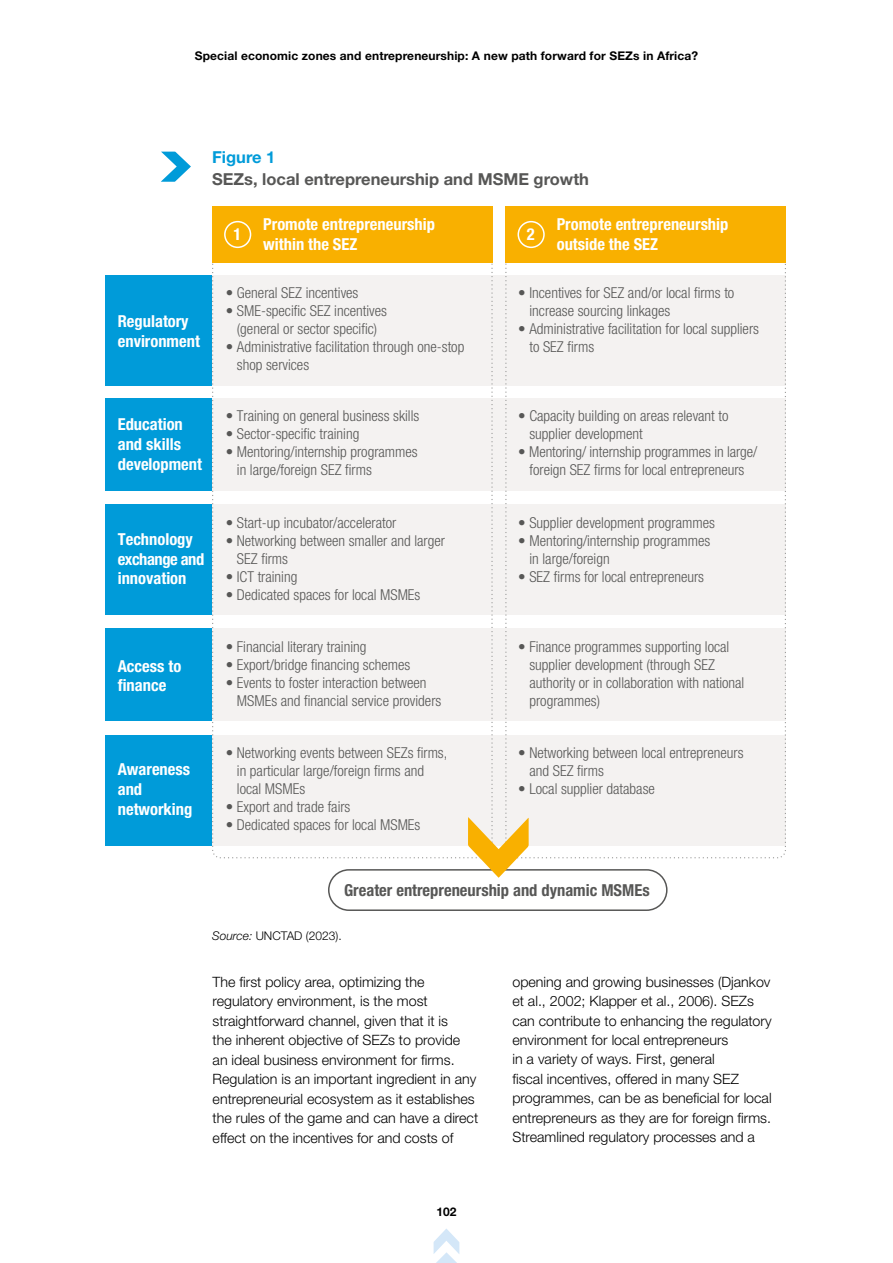
<style>
.page{position:relative;width:893px;height:1263px;background:#fff}
.page>*{position:absolute;margin:0;border:0;box-sizing:border-box;transform-origin:0 0}
.t1{font:700 condensed 16.5px/19.8px "Helvetica Neue LT Pro";color:#fff}
.t2{font:700 16.5px "Helvetica Neue LT Std";color:#575756}
.t3{font:700 condensed 16.5px "Helvetica Neue LT Pro";color:#575756}
.t4{font:700 16.5px "Helvetica Neue LT Std";color:#009bd9}
.t5{font:300 condensed 15px/18px "Helvetica Neue LT Pro";color:#575756}
.t6{font:300 14.25px/19.5px "Helvetica Neue LT Std";color:#000}
.t7{font:700 12px "Helvetica Neue LT Std";letter-spacing:.01em;color:#000}
.t8{font:300 12px "Helvetica Neue LT Std";color:#000}
.s1{font-style:italic}
</style>
<div class="page">
<svg style="left:433px;top:1228px;width:27px;height:35px"></svg>
<div style="left:212px;top:275px;width:574px;height:111px;background:#f4f2f1"></div>
<div style="left:205px;top:504px;width:581px;height:111px;background:#f4f2f1"></div>
<div style="left:205px;top:629px;width:581px;height:92px;background:#f4f2f1"></div>
<div style="left:205px;top:398px;width:581px;height:93px;background:#f4f2f1"></div>
<div style="left:106px;top:275px;width:106px;height:111px;background:#009bd9"></div>
<svg style="left:212px;top:263px;width:281px;height:595px"></svg>
<svg style="left:505px;top:263px;width:281px;height:595px"></svg>
<div style="left:212px;top:206px;width:281px;height:57px;background:#f9b000"></div>
<div style="left:505px;top:206px;width:281px;height:57px;background:#f9b000"></div>
<div style="left:224px;top:221px;width:27px;height:27px;border:2px solid #fff;border-radius:50%"></div>
<div style="left:106px;top:504px;width:106px;height:111px;background:#009bd9"></div>
<div style="left:106px;top:735px;width:106px;height:110px;background:#009bd9"></div>
<div style="left:106px;top:629px;width:106px;height:92px;background:#009bd9"></div>
<div style="left:106px;top:398px;width:106px;height:93px;background:#009bd9"></div>
<div style="left:517px;top:221px;width:28px;height:27px;border:2px solid #fff;border-radius:50%"></div>
<div style="left:328px;top:869px;width:339px;height:42px;border:2px solid #575756;border-radius:20px"></div>
<svg style="left:468px;top:817px;width:61px;height:61px"></svg>
<svg style="left:161px;top:152px;width:30px;height:30px"></svg>
<p class="t7" style="left:195px;top:48px;width:505px">Special economic zones and entrepreneurship: A new path forward for SEZs in Africa?</p>
<p class="t4" style="left:212px;top:147px;width:65px">Figure 1</p>
<p class="t2" style="left:212px;top:169px;width:378px">SEZs, local entrepreneurship and MSME growth</p>
<p class="t1" style="left:118px;top:311px;width:84px">Regulatory environment</p>
<p class="t1" style="left:118px;top:414px;width:86px">Education and skills development</p>
<p class="t1" style="left:118px;top:529px;width:88px">Technology exchange and innovation</p>
<p class="t1" style="left:118px;top:656px;width:65px">Access to finance</p>
<p class="t1" style="left:118px;top:759px;width:76px">Awareness and networking</p>
<p class="t1" style="left:263px;top:214px;width:173px">Promote entrepreneurship within the SEZ</p>
<p class="t1" style="left:233px;top:224px;width:9px">1</p>
<p class="t1" style="left:557px;top:214px;width:173px">Promote entrepreneurship outside the SEZ</p>
<p class="t1" style="left:527px;top:224px;width:9px">2</p>
<p class="t5" style="left:226px;top:284px;width:134px">• General SEZ incentives</p>
<p class="t5" style="left:226px;top:302px;width:163px;text-align:center">• SME-specific SEZ incentives (general or sector specific)</p>
<p class="t5" style="left:237px;top:338px;width:229px;text-indent:-11px">• Administrative facilitation through one-stop shop services</p>
<p class="t5" style="left:226px;top:407px;width:195px">• Training on general business skills</p>
<p class="t5" style="left:226px;top:425px;width:135px">• Sector-specific training</p>
<p class="t5" style="left:237px;top:443px;width:182px;text-indent:-11px">• Mentoring/internship programmes in large/foreign SEZ firms</p>
<p class="t5" style="left:226px;top:513px;width:172px">• Start-up incubator/accelerator</p>
<p class="t5" style="left:237px;top:531px;width:209px;text-indent:-11px">• Networking between smaller and larger<br>SEZ firms</p>
<p class="t5" style="left:226px;top:567px;width:73px">• ICT training</p>
<p class="t5" style="left:226px;top:585px;width:196px">• Dedicated spaces for local MSMEs</p>
<p class="t5" style="left:226px;top:637px;width:142px">• Financial literary training</p>
<p class="t5" style="left:226px;top:655px;width:186px">• Export/bridge financing schemes</p>
<p class="t5" style="left:237px;top:673px;width:206px;text-indent:-11px">• Events to foster interaction between<br>MSMEs and financial service providers</p>
<p class="t5" style="left:237px;top:744px;width:212px;text-indent:-11px">• Networking events between SEZs firms, in particular large/foreign firms and local MSMEs</p>
<p class="t5" style="left:226px;top:798px;width:126px">• Export and trade fairs</p>
<p class="t5" style="left:226px;top:816px;width:196px">• Dedicated spaces for local MSMEs</p>
<p class="t5" style="left:529px;top:284px;width:206px;text-indent:-11px">• Incentives for SEZ and/or local firms to increase sourcing linkages</p>
<p class="t5" style="left:529px;top:320px;width:231px;text-indent:-11px">• Administrative facilitation for local suppliers to SEZ firms</p>
<p class="t5" style="left:529px;top:407px;width:201px;text-indent:-11px">• Capacity building on areas relevant to supplier development</p>
<p class="t5" style="left:518px;top:443px;width:240px;text-align:center">• Mentoring/ internship programmes in large/ foreign SEZ firms for local entrepreneurs</p>
<p class="t5" style="left:518px;top:513px;width:198px">• Supplier development programmes</p>
<p class="t5" style="left:529px;top:531px;width:182px;text-indent:-11px">• Mentoring/internship programmes in large/foreign</p>
<p class="t5" style="left:518px;top:567px;width:187px">• SEZ firms for local entrepreneurs</p>
<p class="t5" style="left:529px;top:637px;width:216px;text-indent:-11px">• Finance programmes supporting local supplier development (through SEZ authority or in collaboration with national programmes)</p>
<p class="t5" style="left:529px;top:744px;width:216px;text-indent:-11px">• Networking between local entrepreneurs and SEZ firms</p>
<p class="t5" style="left:518px;top:780px;width:138px">• Local supplier database</p>
<p class="t3" style="left:344px;top:880px;width:307px">Greater entrepreneurship and dynamic MSMEs</p>
<p class="t8" style="left:212px;top:928px;width:131px"><span class="s1">Source:</span> UNCTAD (2023).</p>
<p class="t6" style="left:213px;top:971px;width:267px">The first policy area, optimizing the regulatory environment, is the most straightforward channel, given that it is<br>the inherent objective of SEZs to provide an ideal business environment for firms.<br>Regulation is an important ingredient in any entrepreneurial ecosystem as it establishes the rules of the game and can have a direct effect on the incentives for and costs of</p>
<p class="t6" style="left:512px;top:971px;width:261px">opening and growing businesses (Djankov et al., 2002; Klapper et al., 2006). SEZs can contribute to enhancing the regulatory environment for local entrepreneurs<br>in a variety of ways. First, general<br>fiscal incentives, offered in many SEZ programmes, can be as beneficial for local entrepreneurs as they are for foreign firms.<br>Streamlined regulatory processes and a</p>
<p class="t7" style="left:436px;top:1204px;width:22px">102</p>
</div>
